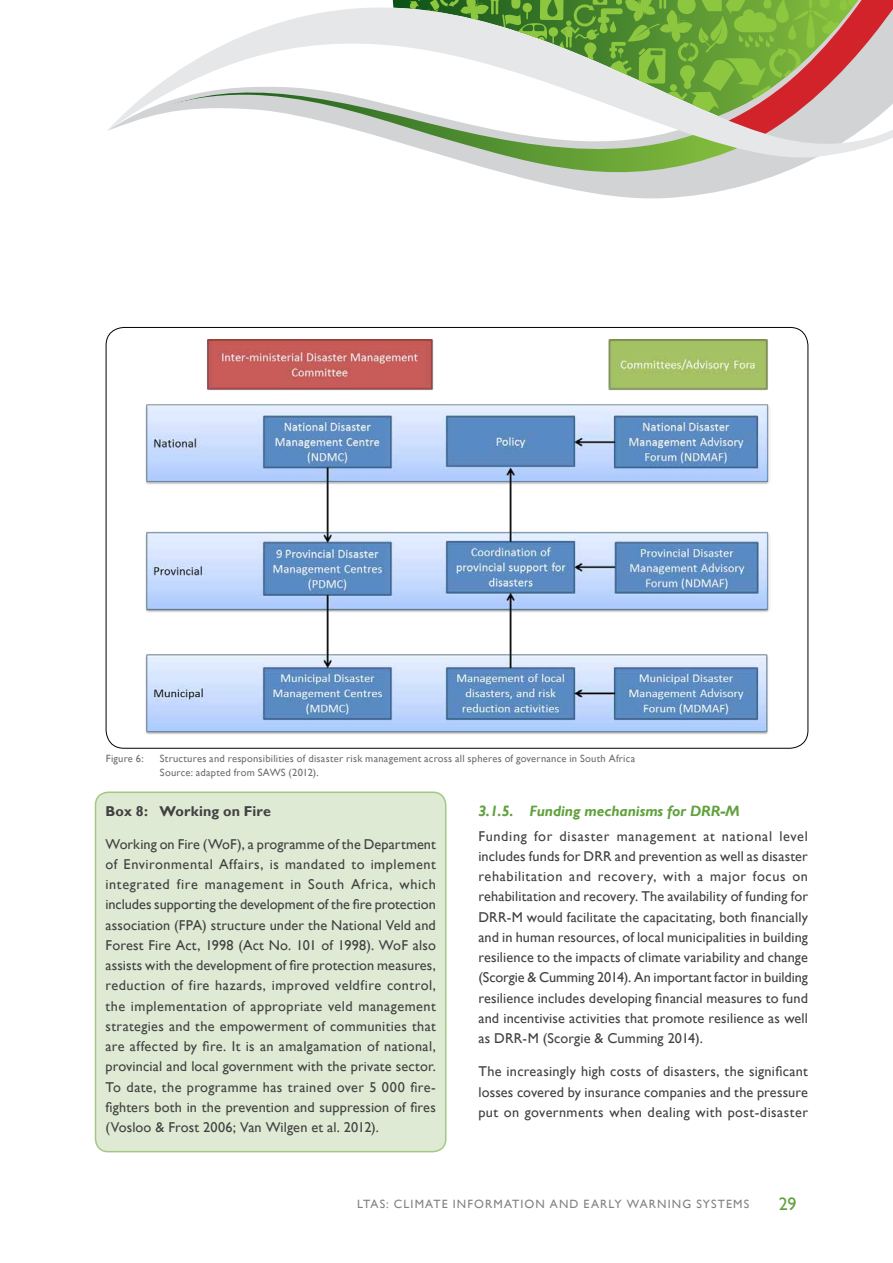
<style>
.page{position:relative;width:893px;height:1263px;background:#fff}
.page>*{position:absolute;margin:0;border:0;box-sizing:border-box;transform-origin:0 0}
.t1{font:18px "Gill Sans";color:#61a13d}
.t2{font:italic 700 15px "Gill Sans";letter-spacing:-.005em;color:#61a13d}
.t3{font:14.25px/20.2px "Gill Sans";letter-spacing:.01em;color:#414042;text-align:justify}
.t4{font:700 14.25px "Gill Sans";color:#414042}
.t5{font:12px "Gill Sans";letter-spacing:.095em;color:#808285}
.t6{font:10.5px/14.2px "Gill Sans";letter-spacing:.02em;color:#6d6e71}
</style>
<div class="page">
<svg style="left:505px;top:173px;width:276px;height:26px;fill:#d1d3d4"></svg>
<svg style="left:487px;top:168px;width:306px;height:5px;background:#c0ccb8"></svg>
<svg style="left:107px;top:0;width:786px;height:168px"></svg>
<img style="left:145px;top:340px;width:624px;height:394px">
<div style="left:95px;top:792px;width:351px;height:360px;background:#deead3;border-radius:13px"></div>
<div style="left:95px;top:791px;width:351px;height:361px;border:2px solid #a3c883;border-radius:13px"></div>
<p class="t6" style="left:106px;top:752px;width:39px">Figure 6:</p>
<p class="t6" style="left:160px;top:752px;width:477px">Structures and responsibilities of disaster risk management across all spheres of governance in South Africa<br>Source: adapted from SAWS (2012).</p>
<p class="t4" style="left:105px;top:802px;width:167px">Box 8: Working on Fire</p>
<p class="t3" style="left:105px;top:834px;width:332px">Working on Fire (WoF), a programme of the Department of Environmental Affairs, is mandated to implement integrated fire management in South Africa, which includes supporting the development of the fire protection association (FPA) structure under the National Veld and Forest Fire Act, 1998 (Act No. 101 of 1998). WoF also assists with the development of fire protection measures, reduction of fire hazards, improved veldfire control, the implementation of appropriate veld management strategies and the empowerment of communities that are affected by fire. It is an amalgamation of national, provincial and local government with the private sector.<br>To date, the programme has trained over 5 000 fire&shy;fighters both in the prevention and suppression of fires (Vosloo &amp; Frost 2006; Van Wilgen et al. 2012).</p>
<p class="t2" style="left:478px;top:802px;width:263px">3.1.5. Funding mechanisms for DRR-M</p>
<p class="t3" style="left:478px;top:826px;width:331px">Funding for disaster management at national level includes funds for DRR and prevention as well as disaster rehabilitation and recovery, with a major focus on rehabilitation and recovery. The availability of funding for DRR-M would facilitate the capacitating, both financially and in human resources, of local municipalities in building resilience to the impacts of climate variability and change (Scorgie &amp; Cumming 2014). An important factor in building resilience includes developing financial measures to fund and incentivise activities that promote resilience as well as DRR-M (Scorgie &amp; Cumming 2014).</p>
<p class="t3" style="left:478px;top:1061px;width:331px">The increasingly high costs of disasters, the significant losses covered by insurance companies and the pressure put on governments when dealing with post-disaster</p>
<p class="t5" style="left:357px;top:1197px;width:394px">LTAS: CLIMATE INFORMATION AND EARLY WARNING SYSTEMS</p>
<p class="t1" style="left:779px;top:1193px;width:19px">29</p>
</div>
